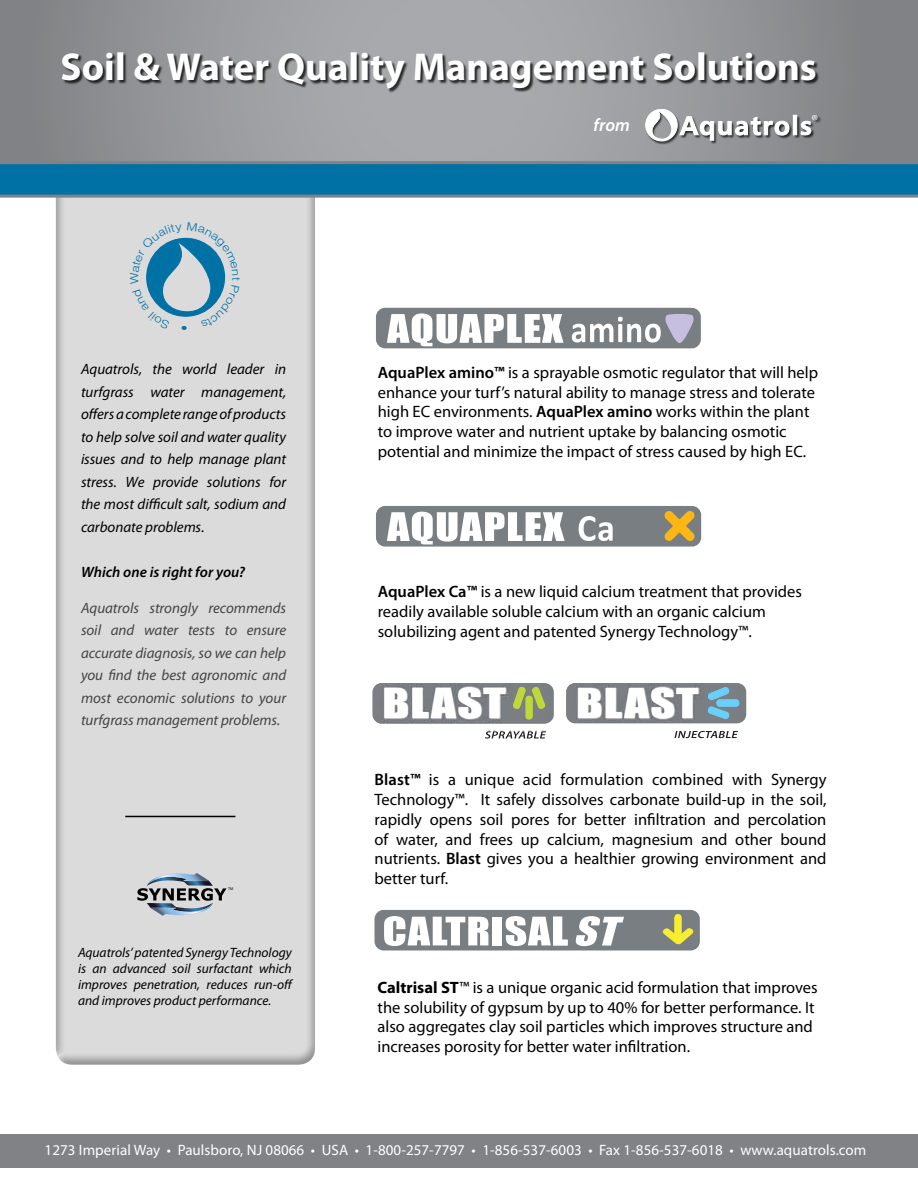
<style>
.page{position:relative;width:918px;height:1188px;background:#fff}
.page>*{position:absolute;margin:0;border:0;box-sizing:border-box;transform-origin:0 0}
.t1{font:700 39px "Myriad Pro";color:#fff}
.t2{font:38.1px "Impact";letter-spacing:.02em;color:#fff;scale:1.28 1}
.t3{font:37.8px "Impact";letter-spacing:.02em;color:#fff;scale:1.28 1}
.t4{font:italic 600 18px "Myriad Pro";color:#fff}
.t5{font:16.5px/19.8px "Myriad Pro";color:#000}
.t6{font:16.05px "Myriad Pro";color:#fff}
.t7{font:italic 15px/22.5px "Myriad Pro";color:#000;text-align:justify}
.t8{font:italic 15px/22.5px "Myriad Pro";color:#454444;text-align:justify}
.t9{font:15px "Myriad Pro";letter-spacing:.005em;color:#fff}
.t10{font:italic 600 15px "Myriad Pro";letter-spacing:.005em;color:#000}
.t11{font:italic 13.5px/16.2px "Myriad Pro";color:#000;text-align:justify}
.t12{font:3.9px "Myriad Pro";color:#000}
.s1{font-weight:600}
.s2{font-weight:700}
</style>
<div class="page">
<div style="left:53px;top:0;width:263px;height:1065px;background:#000;opacity:.34"></div>
<svg style="left:0;top:0;width:918px;height:161px;background:#95979a"></svg>
<svg style="left:137px;top:873px;width:89px;height:43px;background:#9ca4ac"></svg>
<div style="left:63px;top:53px;width:756px;height:40px;background:#000;opacity:.75"></div>
<div style="left:646px;top:110px;width:176px;height:35px;background:#000;opacity:.75"></div>
<div style="left:793px;top:115px;width:4px;height:20px;background:#fff;border:1px solid #fff"></div>
<svg style="left:801px;top:121px;width:10px;height:14px"></svg>
<svg style="left:645px;top:109px;width:144px;height:32px"></svg>
<hr style="left:125px;top:816px;width:110px;height:1px;background:#000">
<div style="left:566px;top:683px;width:180px;height:40px;background:#787e82;border-radius:9px"></div>
<img style="left:566px;top:683px;width:173px;height:40px">
<img style="left:674px;top:731px;width:64px;height:7px">
<svg style="left:708px;top:687px;width:31px;height:32px"></svg>
<img style="left:708px;top:706px;width:21px;height:13px">
<div style="left:373px;top:683px;width:181px;height:41px;background:#787e82;border-radius:9px"></div>
<img style="left:485px;top:731px;width:61px;height:8px">
<img style="left:373px;top:683px;width:173px;height:41px">
<svg style="left:513px;top:687px;width:32px;height:33px"></svg>
<div style="left:375px;top:910px;width:325px;height:40px;background:#787e82;border-radius:9px"></div>
<svg style="left:384px;top:916px;width:104px;height:30px"></svg>
<div style="left:493px;top:917px;width:9px;height:28px;background:#fff"></div>
<svg style="left:506px;top:916px;width:62px;height:30px"></svg>
<img style="left:553px;top:917px;width:15px;height:28px">
<svg style="left:663px;top:914px;width:30px;height:30px"></svg>
<svg style="left:576px;top:916px;width:48px;height:30px"></svg>
<div style="left:376px;top:308px;width:325px;height:40px;background:#787e82;border-radius:9px"></div>
<svg style="left:387px;top:313px;width:177px;height:33px"></svg>
<svg style="left:572px;top:314px;width:122px;height:29px"></svg>
<div style="left:376px;top:506px;width:325px;height:41px;background:#787e82;border-radius:9px"></div>
<svg style="left:387px;top:512px;width:178px;height:32px"></svg>
<svg style="left:664px;top:511px;width:31px;height:30px"></svg>
<svg style="left:579px;top:516px;width:34px;height:25px"></svg>
<svg style="left:0;top:161px;width:918px;height:37px;background:#1775a0"></svg>
<div style="left:0;top:1134px;width:918px;height:33px;background:#808285"></div>
<svg style="left:130px;top:222px;width:110px;height:108px;background:#a5c1ce"></svg>
<h1 class="t1" style="left:60px;top:42px;width:758px">Soil &amp; Water Quality Management Solutions</h1>
<p class="t6" style="left:812px;top:111px;width:8px">®</p>
<p class="t4" style="left:594px;top:114px;width:38px">from</p>
<p class="t7" style="left:81px;top:358px;width:207px">Aquatrols, the world leader in turfgrass water management, offers a complete range of products to help solve soil and water quality issues and to help manage plant stress. We provide solutions for the most difficult salt, sodium and carbonate problems.</p>
<p class="t10" style="left:81px;top:562px;width:166px">Which one is right for you?</p>
<p class="t8" style="left:81px;top:596px;width:207px">Aquatrols strongly recommends soil and water tests to ensure accurate diagnosis, so we can help you find the best agronomic and most economic solutions to your turfgrass management problems.</p>
<p class="t12" style="left:228px;top:886px;width:7px">TM</p>
<p class="t11" style="left:78px;top:944px;width:217px">Aquatrols’ patented Synergy Technology is an advanced soil surfactant which improves penetration, reduces run-off and improves product performance.</p>
<p class="t5" style="left:378px;top:362px;width:442px"><span class="s1">AquaPlex amino™</span> is a sprayable osmotic regulator that will help enhance your turf’s natural ability to manage stress and tolerate high EC environments. <span class="s1">AquaPlex amino</span> works within the plant to improve water and nutrient uptake by balancing osmotic potential and minimize the impact of stress caused by high EC.</p>
<p class="t5" style="left:378px;top:581px;width:426px"><span class="s1">AquaPlex Ca™</span> is a new liquid calcium treatment that provides readily available soluble calcium with an organic calcium solubilizing agent and patented Synergy Technology™.</p>
<h2 class="t2" style="left:383px;top:674px;width:98px">BLAST</h2>
<h3 class="t3" style="left:576px;top:674px;width:97px">BLAST</h3>
<p class="t5" style="left:375px;top:769px;width:454px;text-align:justify"><span class="s1">Blast™</span> is a unique acid formulation combined with Synergy Technology™. It safely dissolves carbonate build-up in the soil, rapidly opens soil pores for better infiltration and percolation of water, and frees up calcium, magnesium and other bound nutrients. <span class="s1">Blast</span> gives you a healthier growing environment and better turf.</p>
<p class="t5" style="left:378px;top:977px;width:442px"><span class="s2">Caltrisal ST</span>™ is a unique organic acid formulation that improves the solubility of gypsum by up to 40% for better performance. It also aggregates clay soil particles which improves structure and increases porosity for better water infiltration.</p>
<p class="t9" style="left:45px;top:1141px;width:823px">1273 Imperial Way • Paulsboro, NJ 08066 • USA • 1-800-257-7797 • 1-856-537-6003 • Fax 1-856-537-6018 • www.aquatrols.com</p>
</div>
